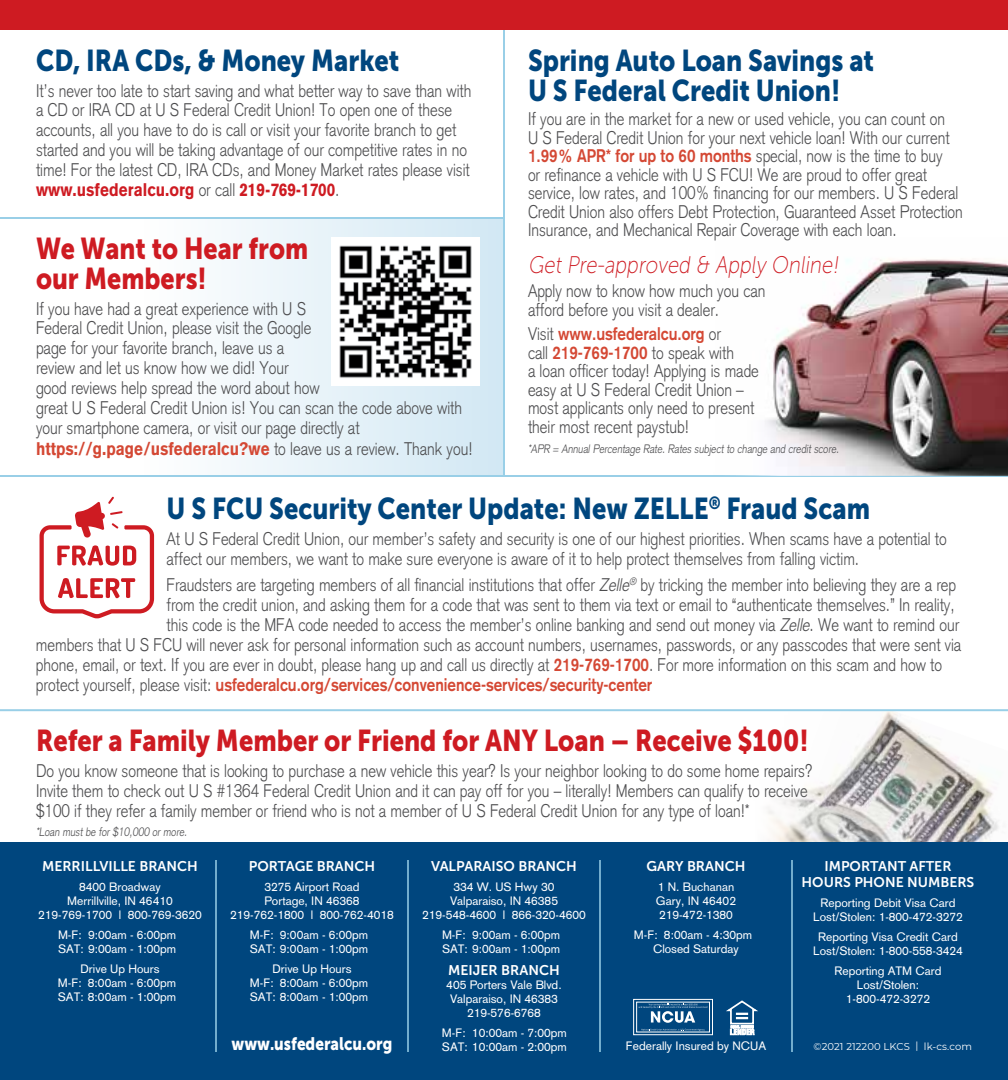
<style>
.page{position:relative;width:1008px;height:1080px;background:#fff}
.page>*{position:absolute;margin:0;border:0;box-sizing:border-box;transform-origin:0 0}
.t1{font:30px/30px "Museo Sans 900";color:#00467e;scale:.85 1}
.t2{font:30px "Museo Sans 900";color:#ce1b22;scale:.85 1}
.t3{font:30px/30px "Museo Sans 900";color:#ce1b22;scale:.84 1}
.t4{font:24px "Museo Sans 100";color:#ce1b22;scale:.85 1}
.t5{font:300 18px/20px "Akzidenz Grotesk";color:#4d4d4f;scale:.85 1}
.t6{font:700 18px "Akzidenz Grotesk";color:#d44834;scale:.85 1}
.t7{font:18px "Museo Sans 900";color:#fff;scale:.85 1}
.t8{font:14px/16.8px "Museo Sans 700";color:#fff;text-align:center}
.t9{font:12px/14px "Akzidenz Grotesk";color:#fff;text-align:center}
.t10{font:300 12px "Akzidenz Grotesk";color:#4d4d4f;scale:.85 1}
.t11{font:10px "Montserrat";letter-spacing:.01em;color:#fff}
.s1{font-weight:900;color:#ce1b22}
.s2{font-weight:900;color:#d44834}
.s3{font-weight:700;color:#d44834}
.s4{font-style:italic}
.s5{font-weight:300;color:#4d4d4f}
</style>
<div class="page">
<img style="left:750px;top:711px;width:258px;height:131px">
<div style="left:144px;top:218px;width:360px;height:259px;background:linear-gradient(to right,#fefefe,#d2e8f4)"></div>
<hr style="left:503px;top:27px;width:2px;height:450px;background:#99cfe7">
<div style="left:0;top:0;width:1008px;height:30px;background:#ce1b22"></div>
<div style="left:0;top:842px;width:1008px;height:238px;background:#00467e"></div>
<hr style="left:791px;top:860px;width:2px;height:192px;background:#99cfe7">
<hr style="left:599px;top:860px;width:2px;height:192px;background:#99cfe7">
<hr style="left:407px;top:860px;width:2px;height:192px;background:#99cfe7">
<hr style="left:215px;top:860px;width:2px;height:192px;background:#99cfe7">
<svg style="left:726px;top:1000px;width:32px;height:36px"></svg>
<div style="left:634px;top:999px;width:79px;height:36px;border:1px solid #fff"></div>
<div style="left:636px;top:1002px;width:74px;height:30px;border:1px solid #fff"></div>
<svg style="left:641px;top:1029px;width:64px;height:2px"></svg>
<svg style="left:639px;top:1004px;width:69px;height:19px"></svg>
<hr style="left:0;top:217px;width:504px;height:2px;background:#99cfe7">
<hr style="left:0;top:709px;width:1008px;height:2px;background:#99cfe7">
<hr style="left:504px;top:475px;width:504px;height:2px;background:#99cfe7">
<hr style="left:0;top:475px;width:504px;height:2px;background:#99cfe7">
<img style="left:332px;top:238px;width:148px;height:148px">
<img style="left:765px;top:259px;width:243px;height:216px">
<svg style="left:40px;top:497px;width:114px;height:121px"></svg>
<h1 class="t1" style="left:36px;top:45px;width:429px">CD, IRA CDs, &amp; Money Market</h1>
<p class="t5" style="left:36px;top:80px;width:514px">It’s never too late to start saving and what better way to save than with a CD or IRA CD at U S Federal Credit Union! To open one of these accounts, all you have to do is call or visit your favorite branch to get started and you will be taking advantage of our competitive rates in no time! For the latest CD, IRA CDs, and Money Market rates please visit <span class="s1">www.usfederalcu.org</span> or call <span class="s1">219-769-1700</span>.</p>
<h1 class="t3" style="left:36px;top:233px;width:326px">We Want to Hear from our Members!</h1>
<p class="t5" style="left:36px;top:298px;width:515px">If you have had a great experience with U S<br>Federal Credit Union, please visit the Google<br>page for your favorite branch, leave us a<br>review and let us know how we did! Your<br>good reviews help spread the word about how<br>great U S Federal Credit Union is! You can scan the code above with your smartphone camera, or visit our page directly at <span class="s2">https://g.page/usfederalcu?we</span> to leave us a review. Thank you!</p>
<h1 class="t1" style="left:528px;top:45px;width:409px">Spring Auto Loan Savings at<br>U S Federal Credit Union!</h1>
<p class="t5" style="left:528px;top:110px;width:513px;line-height:18.6px">If you are in the market for a new or used vehicle, you can count on<br>U S Federal Credit Union for your next vehicle loan! With our current <span class="s3">1.99% APR* for up to 60 months</span> special, now is the time to buy<br>or refinance a vehicle with U S FCU! We are proud to offer great service, low rates, and 100% financing for our members. U S Federal Credit Union also offers Debt Protection, Guaranteed Asset Protection Insurance, and Mechanical Repair Coverage with each loan.</p>
<h2 class="t4" style="left:528px;top:252px;width:371px">Get Pre-approved &amp; Apply Online!</h2>
<p class="t5" style="left:528px;top:282px;width:281px;line-height:18.6px">Apply now to know how much you can afford before you visit a dealer.</p>
<p class="t5" style="left:528px;top:325px;width:273px;line-height:18.6px">Visit <span class="s3">www.usfederalcu.org</span> or<br>call <span class="s3">219-769-1700</span> to speak with<br>a loan officer today! Applying is made easy at U S Federal Credit Union – most applicants only need to present their most recent paystub!</p>
<p class="t10" style="left:528px;top:442px;width:370px">*APR = Annual Percentage Rate. Rates subject to change and credit score.</p>
<h1 class="t1" style="left:167px;top:494px;width:829px">U S FCU Security Center Update: New ZELLE<sup>®</sup> Fraud Scam</h1>
<p class="t5" style="left:167px;top:529px;width:919px">At U S Federal Credit Union, our member’s safety and security is one of our highest priorities. When scams have a potential to affect our members, we want to make sure everyone is aware of it to help protect themselves from falling victim.</p>
<p class="t5" style="left:167px;top:575px;width:930px">Fraudsters are targeting members of all financial institutions that offer <span class="s4">Zelle</span><sup>®</sup> by tricking the member into believing they are a rep</p>
<p class="t5" style="left:167px;top:595px;width:929px">from the credit union, and asking them for a code that was sent to them via text or email to “authenticate themselves.” In reality,</p>
<p class="t5" style="left:167px;top:615px;width:934px">this code is the MFA code needed to access the member’s online banking and send out money via <span class="s4">Zelle</span>. We want to remind our</p>
<p class="t5" style="left:36px;top:635px;width:1090px">members that U S FCU will never ask for personal information such as account numbers, usernames, passwords, or any passcodes that were sent via</p>
<p class="t5" style="left:36px;top:655px;width:1067px">phone, email, or text. If you are ever in doubt, please hang up and call us directly at <span class="s3">219-769-1700</span>. For more information on this scam and how to</p>
<p class="t6" style="left:36px;top:674px;width:727px"><span class="s5">protect yourself, please visit:</span> usfederalcu.org/services/convenience-services/security-center</p>
<h1 class="t2" style="left:36px;top:723px;width:911px">Refer a Family Member or Friend for ANY Loan – Receive $100!</h1>
<p class="t5" style="left:36px;top:761px;width:915px">Do you know someone that is looking to purchase a new vehicle this year? Is your neighbor looking to do some home repairs?<br>Invite them to check out U S #1364 Federal Credit Union and it can pay off for you – literally! Members can qualify to receive $100 if they refer a family member or friend who is not a member of U S Federal Credit Union for any type of loan!*</p>
<p class="t10" style="left:36px;top:825px;width:181px">*Loan must be for $10,000 or more.</p>
<p class="t8" style="left:42px;top:857px;width:157px">MERRILLVILLE BRANCH</p>
<p class="t9" style="left:38px;top:879px;width:165px">8400 Broadway<br>Merrillville, IN 46410<br>219-769-1700 l 800-769-3620</p>
<p class="t9" style="left:58px;top:927px;width:120px;text-align:left">M-F: 9:00am - 6:00pm<br>SAT: 9:00am - 1:00pm</p>
<p class="t9" style="left:58px;top:961px;width:120px">Drive Up Hours<br>M-F: 8:00am - 6:00pm<br>SAT: 8:00am - 1:00pm</p>
<p class="t8" style="left:249px;top:857px;width:128px">PORTAGE BRANCH</p>
<p class="t9" style="left:230px;top:879px;width:165px">3275 Airport Road<br>Portage, IN 46368<br>219-762-1800 l 800-762-4018</p>
<p class="t9" style="left:250px;top:927px;width:120px;text-align:left">M-F: 9:00am - 6:00pm<br>SAT: 9:00am - 1:00pm</p>
<p class="t9" style="left:250px;top:961px;width:120px">Drive Up Hours<br>M-F: 8:00am - 6:00pm<br>SAT: 8:00am - 1:00pm</p>
<p class="t7" style="left:232px;top:1033px;width:191px">www.usfederalcu.org</p>
<p class="t8" style="left:431px;top:857px;width:147px">VALPARAISO BRANCH</p>
<p class="t9" style="left:422px;top:879px;width:165px">334 W. US Hwy 30<br>Valparaiso, IN 46385<br>219-548-4600 l 866-320-4600</p>
<p class="t9" style="left:442px;top:927px;width:120px;text-align:left">M-F: 9:00am - 6:00pm<br>SAT: 9:00am - 1:00pm</p>
<p class="t8" style="left:448px;top:961px;width:113px">MEIJER BRANCH</p>
<p class="t9" style="left:446px;top:977px;width:117px">405 Porters Vale Blvd.<br>Valparaiso, IN 46383<br>219-576-6768</p>
<p class="t9" style="left:442px;top:1025px;width:126px;text-align:left">M-F: 10:00am - 7:00pm<br>SAT: 10:00am - 2:00pm</p>
<p class="t8" style="left:647px;top:857px;width:100px">GARY BRANCH</p>
<p class="t9" style="left:656px;top:879px;width:82px;text-align:left">1 N. Buchanan<br>Gary, IN 46402<br>219-472-1380</p>
<p class="t9" style="left:634px;top:927px;width:120px">M-F: 8:00am - 4:30pm<br>Closed Saturday</p>
<p class="t8" style="left:802px;top:857px;width:174px">IMPORTANT AFTER<br>HOURS PHONE NUMBERS</p>
<p class="t9" style="left:813px;top:896px;width:151px">Reporting Debit Visa Card<br>Lost/Stolen: 1-800-472-3272</p>
<p class="t9" style="left:813px;top:930px;width:151px">Reporting Visa Credit Card<br>Lost/Stolen: 1-800-558-3424</p>
<p class="t9" style="left:834px;top:964px;width:109px">Reporting ATM Card<br>Lost/Stolen:<br>1-800-472-3272</p>
<p class="t9" style="left:626px;top:1039px;width:142px">Federally Insured by NCUA</p>
<p class="t11" style="left:814px;top:1040px;width:160px">©2021 212200 LKCS | lk-cs.com</p>
</div>
